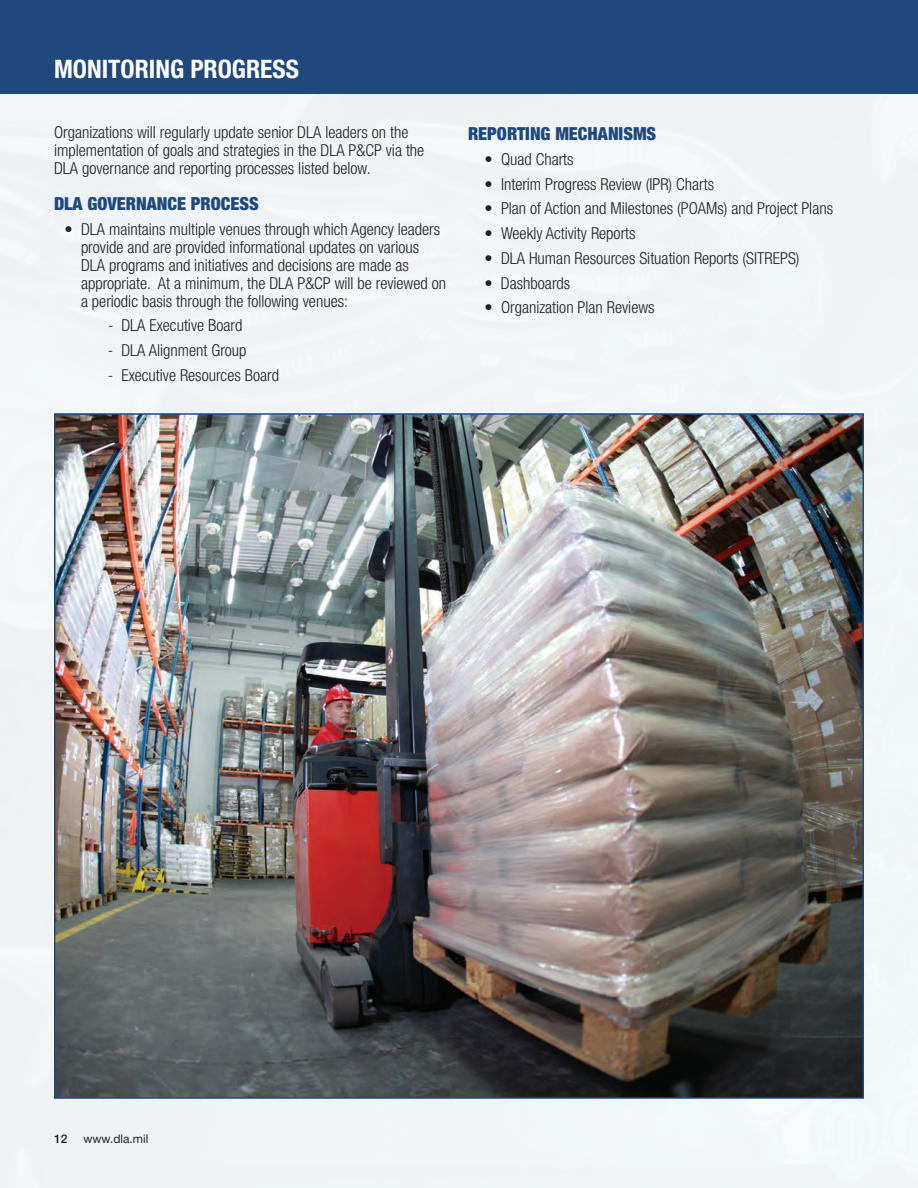
<style>
.page{position:relative;width:918px;height:1188px;background:#fff}
.page>*{position:absolute;margin:0;border:0;box-sizing:border-box;transform-origin:0 0}
.t1{font:700 condensed 25.5px "Helvetica Neue LT Std";color:#fff}
.t2{font:900 condensed 18px "Helvetica Neue LT Std";color:#1f497d}
.New_Body_Text{font:300 condensed 16.5px/18px "Helvetica Neue LT Std";color:#231f20}
.subhead{font:300 condensed 16.5px/18px "Helvetica Neue LT Std";color:#231f20}
.t3{font:12px "Helvetica Neue LT Std";color:#231f20}
.t4{font:500 12px "Helvetica Neue LT Std";color:#231f20}
</style>
<div class="page">
<div style="left:0;top:93px;width:918px;height:1095px;background:#f0f4f7"></div>
<div style="left:0;top:0;width:918px;height:93px;background:#1f497d"></div>
<img style="left:57px;top:416px;width:804px;height:680px">
<h2 class="t1" style="left:54px;top:53px;width:247px">MONITORING PROGRESS</h2>
<p class="subhead" style="left:54px;top:123px;width:372px">Organizations will regularly update senior DLA leaders on the implementation of goals and strategies in the DLA P&amp;CP via the<br>DLA governance and reporting processes listed below.</p>
<h3 class="t2" style="left:54px;top:192px;width:206px">DLA GOVERNANCE PROCESS</h3>
<p class="New_Body_Text" style="left:81px;top:220px;width:367px;text-indent:-16px">• DLA maintains multiple venues through which Agency leaders provide and are provided informational updates on various DLA programs and initiatives and decisions are made as appropriate. At a minimum, the DLA P&amp;CP will be reviewed on a periodic basis through the following venues:</p>
<p class="subhead" style="left:108px;top:316px;width:136px">- DLA Executive Board</p>
<p class="subhead" style="left:108px;top:341px;width:140px">- DLA Alignment Group</p>
<p class="subhead" style="left:108px;top:366px;width:173px">- Executive Resources Board</p>
<h3 class="t2" style="left:468px;top:123px;width:190px">REPORTING MECHANISMS</h3>
<p class="New_Body_Text" style="left:484px;top:150px;width:91px">• Quad Charts</p>
<p class="New_Body_Text" style="left:484px;top:175px;width:231px">• Interim Progress Review (IPR) Charts</p>
<p class="New_Body_Text" style="left:484px;top:200px;width:350px">• Plan of Action and Milestones (POAMs) and Project Plans</p>
<p class="New_Body_Text" style="left:484px;top:224px;width:153px">• Weekly Activity Reports</p>
<p class="New_Body_Text" style="left:484px;top:249px;width:317px">• DLA Human Resources Situation Reports (SITREPS)</p>
<p class="New_Body_Text" style="left:484px;top:274px;width:87px">• Dashboards</p>
<p class="New_Body_Text" style="left:484px;top:299px;width:172px">• Organization Plan Reviews</p>
<p class="t4" style="left:54px;top:1132px;width:15px">12</p>
<p class="t3" style="left:83px;top:1131px;width:67px">www.dla.mil</p>
</div>
